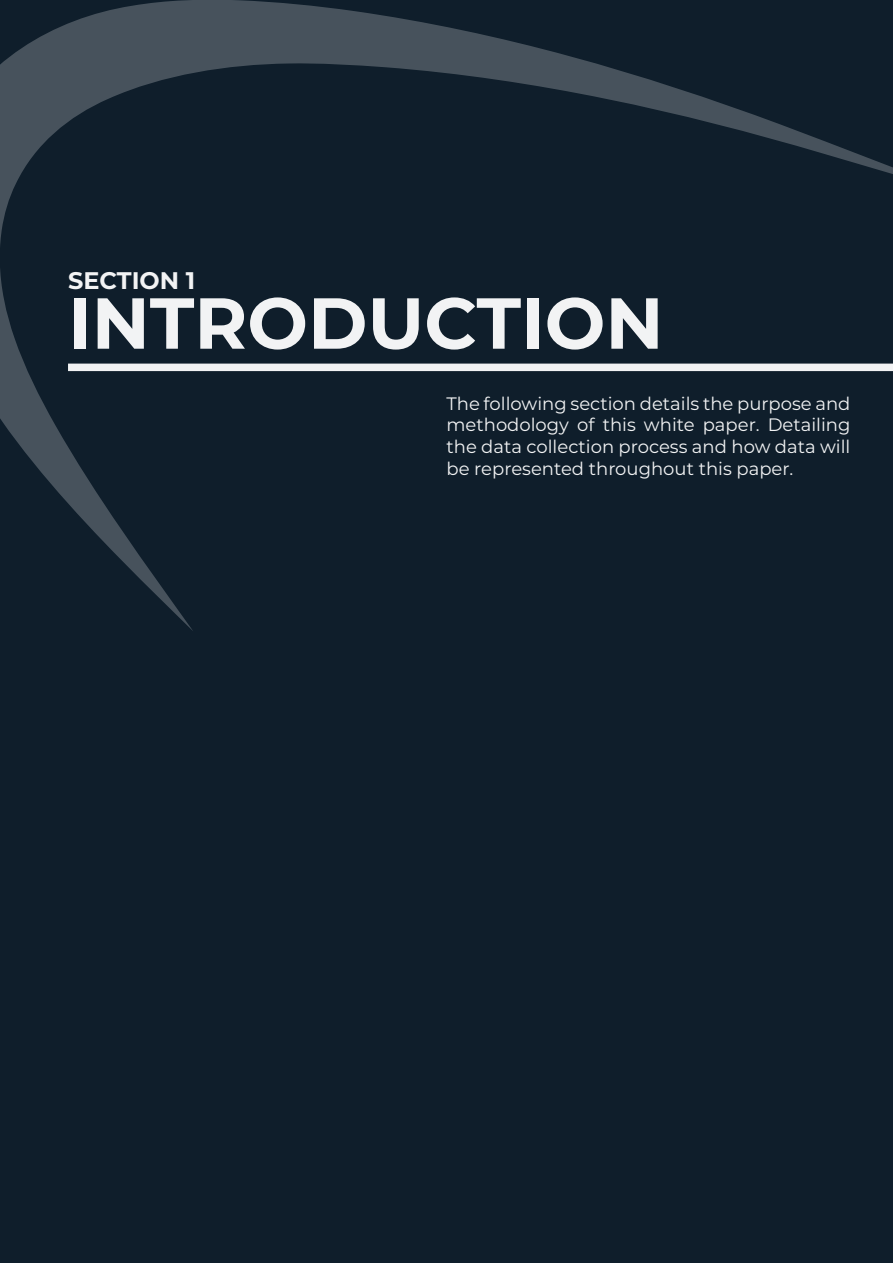
<style>
.page{position:relative;width:893px;height:1263px;background:#0f1e2b}
.page>*{position:absolute;margin:0;border:0;box-sizing:border-box;transform-origin:0 0}
.Headings{font:700 72px "Montserrat";color:#f2f3f4}
.Headings-2{font:700 24px "Montserrat";color:#f2f3f4}
.t1{font:18px/21.6px "Montserrat";color:#f2f3f4;text-align:justify}
</style>
<div class="page">
<svg style="left:0;top:0;width:893px;height:631px"></svg>
<p class="Headings-2" style="left:68px;top:263px;width:129px">SECTION 1</p>
<p class="Headings" style="left:68px;top:271px;width:597px">INTRODUCTION</p>
<p class="t1" style="left:446px;top:392px;width:405px">The following section details the purpose and methodology of this white paper. Detailing the data collection process and how data will be represented throughout this paper.</p>
</div>
